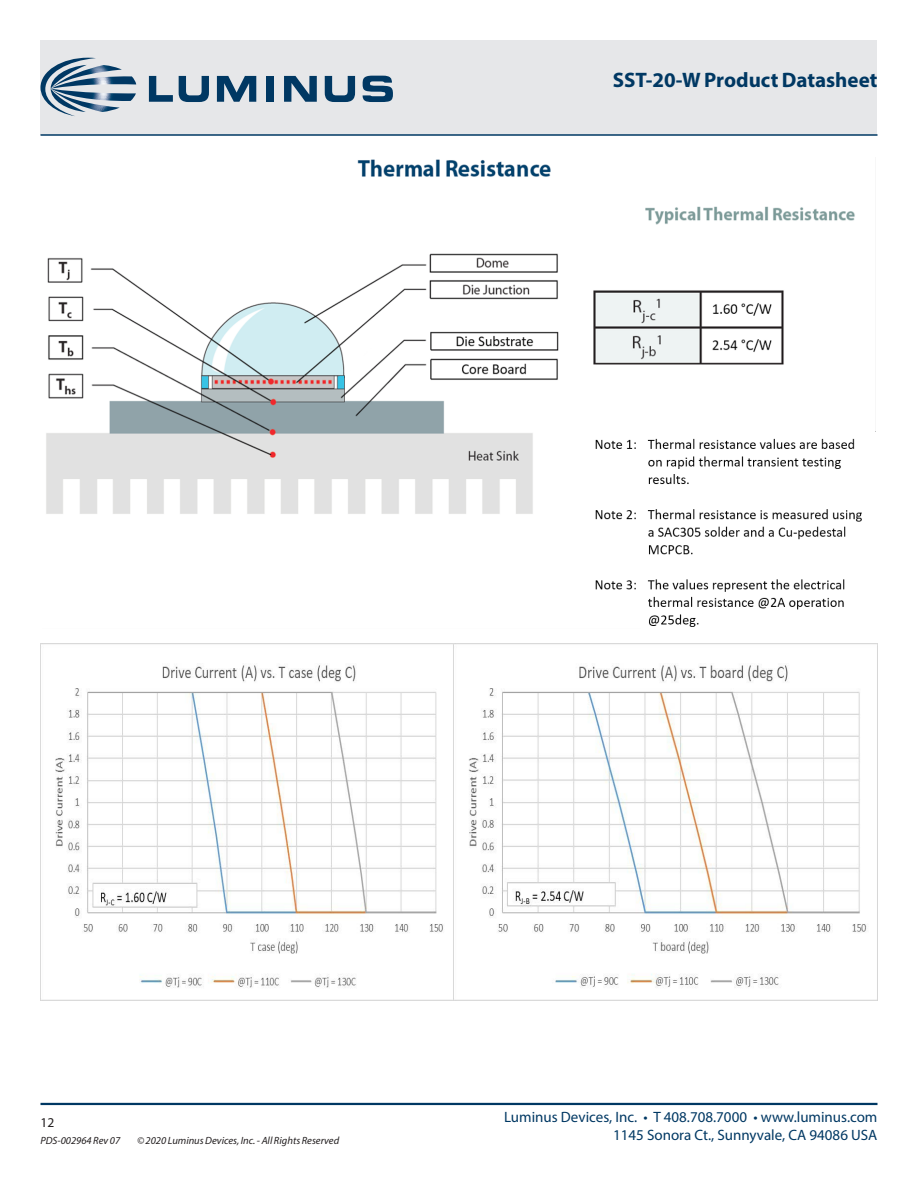
<style>
.page{position:relative;width:918px;height:1188px;background:#fff}
.page>*{position:absolute;margin:0;border:0;box-sizing:border-box;transform-origin:0 0}
.t1{font:700 21px "Myriad Pro";color:#003863}
.t2{font:15px/18px "Myriad Pro";color:#003863;text-align:right}
.t3{font:13.5px "Myriad Pro";color:#231f20}
.t4{font:italic 10.5px "Myriad Pro";color:#231f20}
</style>
<div class="page">
<div style="left:40px;top:40px;width:838px;height:95px;background:#e6e7e9"></div>
<hr style="left:40px;top:1103px;width:838px;height:2px;background:#003863">
<hr style="left:40px;top:134px;width:838px;height:2px;background:#003863">
<svg style="left:40px;top:58px;width:96px;height:58px"></svg>
<svg style="left:149px;top:76px;width:24px;height:26px"></svg>
<svg style="left:179px;top:76px;width:30px;height:26px"></svg>
<svg style="left:217px;top:76px;width:39px;height:26px"></svg>
<div style="left:266px;top:76px;width:8px;height:26px;background:#003863"></div>
<svg style="left:284px;top:76px;width:33px;height:26px"></svg>
<svg style="left:325px;top:76px;width:30px;height:26px"></svg>
<svg style="left:363px;top:76px;width:30px;height:26px"></svg>
<img style="left:40px;top:644px;width:838px;height:357px">
<img style="left:46px;top:159px;width:830px;height:468px">
<h1 class="t1" style="left:613px;top:67px;width:266px">SST-20-W Product Datasheet</h1>
<p class="t3" style="left:40px;top:1115px;width:15px">12</p>
<p class="t4" style="left:40px;top:1134px;width:81px">PDS-002964 Rev 07</p>
<p class="t4" style="left:137px;top:1134px;width:204px">© 2020 Luminus Devices, Inc. - All Rights Reserved</p>
<p class="t2" style="left:504px;top:1108px;width:375px">Luminus Devices, Inc. • T 408.708.7000 • www.luminus.com<br>1145 Sonora Ct., Sunnyvale, CA 94086 USA</p>
</div>
